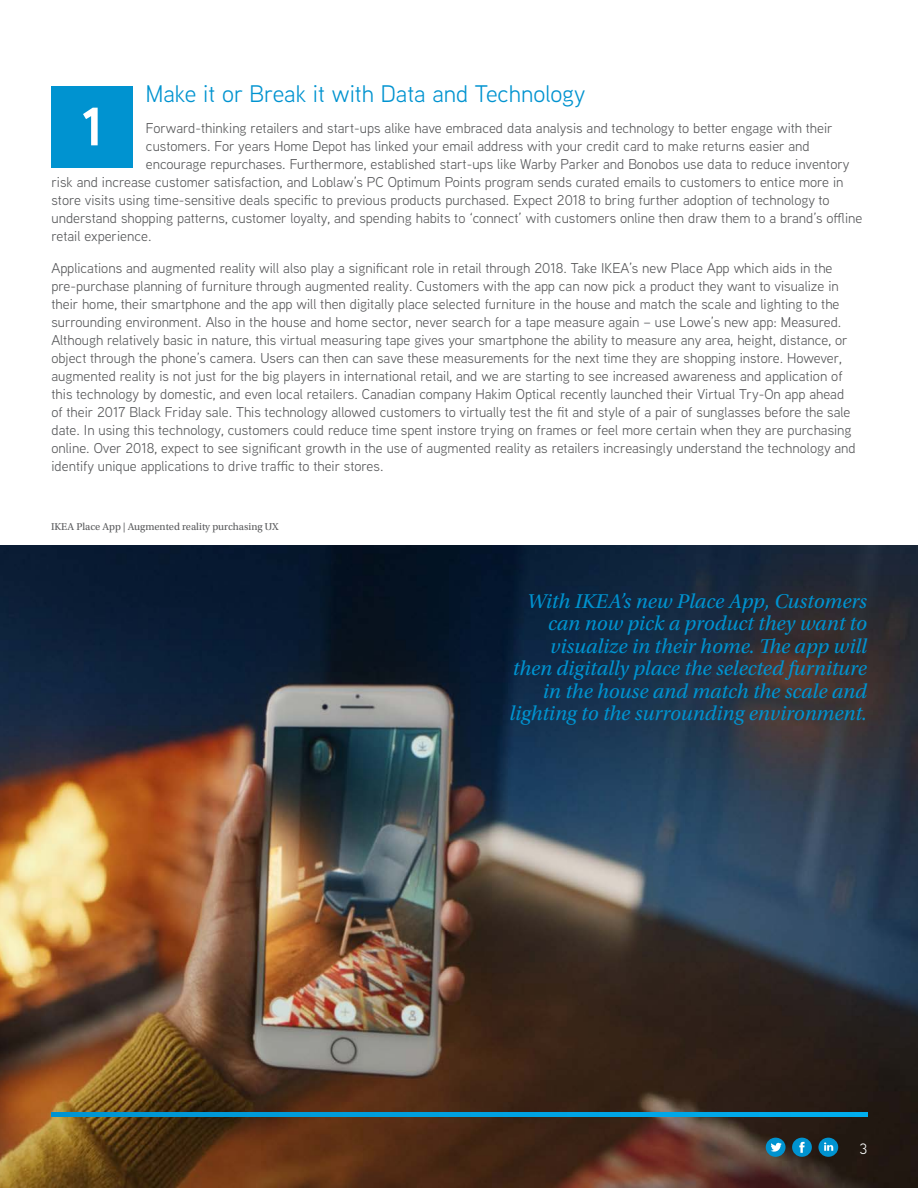
<style>
.page{position:relative;width:918px;height:1188px;background:#fff}
.page>*{position:absolute;margin:0;border:0;box-sizing:border-box;transform-origin:0 0}
.t1{font:700 54px "Aaux Next";color:#fff}
.Body{font:24px "Aaux Next";color:#0093d0}
.Pull_Quote{font:italic 21px/22.5px "Utopia Std";color:#0093d0;text-align:right}
.t2{font:15px "Aaux Next";color:#fff}
.Body-2{font:14.25px/18px "Aaux Next";color:#57585a}
.Caption_Chart_Image{font:10.5px "Utopia Std";color:#57585a}
</style>
<div class="page">
<img style="left:0;top:546px;width:918px;height:642px">
<svg style="left:51px;top:1113px;width:816px;height:3px;background:#00a0de"></svg>
<div style="left:792px;top:1138px;width:20px;height:19px;background:#0093d0;border-radius:50%"></div>
<svg style="left:799px;top:1142px;width:6px;height:11px"></svg>
<div style="left:818px;top:1138px;width:20px;height:19px;background:#0093d0;border-radius:50%"></div>
<svg style="left:824px;top:1142px;width:9px;height:9px"></svg>
<div style="left:766px;top:1138px;width:20px;height:19px;background:#0093d0;border-radius:50%"></div>
<svg style="left:771px;top:1143px;width:11px;height:9px"></svg>
<div style="left:52px;top:86px;width:81px;height:81px;background:#0093d0"></div>
<p class="Body" style="left:146px;top:77px;width:441px">Make it or Break it with Data and Technology</p>
<p class="Body-2" style="left:146px;top:119px;width:688px">Forward-thinking retailers and start-ups alike have embraced data analysis and technology to better engage with their</p>
<p class="Body-2" style="left:146px;top:137px;width:665px">customers. For years Home Depot has linked your email address with your credit card to make returns easier and</p>
<p class="Body-2" style="left:146px;top:155px;width:705px">encourage repurchases. Furthermore, established start-ups like Warby Parker and Bonobos use data to reduce inventory</p>
<p class="Body-2" style="left:51px;top:173px;width:794px">risk and increase customer satisfaction, and Loblaw’s PC Optimum Points program sends curated emails to customers to entice more in</p>
<p class="Body-2" style="left:51px;top:191px;width:780px">store visits using time-sensitive deals specific to previous products purchased. Expect 2018 to bring further adoption of technology to</p>
<p class="Body-2" style="left:51px;top:209px;width:812px">understand shopping patterns, customer loyalty, and spending habits to ‘connect’ with customers online then draw them to a brand’s offline</p>
<p class="Body-2" style="left:51px;top:227px;width:102px">retail experience.</p>
<p class="Body-2" style="left:51px;top:258px;width:806px">Applications and augmented reality will also play a significant role in retail through 2018. Take IKEA’s new Place App which aids in the pre-purchase planning of furniture through augmented reality. Customers with the app can now pick a product they want to visualize in their home, their smartphone and the app will then digitally place selected furniture in the house and match the scale and lighting to the surrounding environment. Also in the house and home sector, never search for a tape measure again – use Lowe’s new app: Measured.<br>Although relatively basic in nature, this virtual measuring tape gives your smartphone the ability to measure any area, height, distance, or object through the phone’s camera. Users can then can save these measurements for the next time they are shopping instore. However, augmented reality is not just for the big players in international retail, and we are starting to see increased awareness and application of this technology by domestic, and even local retailers. Canadian company Hakim Optical recently launched their Virtual Try-On app ahead of their 2017 Black Friday sale. This technology allowed customers to virtually test the fit and style of a pair of sunglasses before the sale date. In using this technology, customers could reduce time spent instore trying on frames or feel more certain when they are purchasing online. Over 2018, expect to see significant growth in the use of augmented reality as retailers increasingly understand the technology and identify unique applications to drive traffic to their stores.</p>
<p class="t1" style="left:82px;top:88px;width:23px">1</p>
<p class="Caption_Chart_Image" style="left:51px;top:521px;width:229px">IKEA Place App | Augmented reality purchasing UX</p>
<p class="Pull_Quote" style="left:509px;top:590px;width:359px">With IKEA’s new Place App, Customers can now pick a product they want to visualize in their home. The app will then digitally place the selected furniture in the house and match the scale and lighting to the surrounding environment.</p>
<p class="t2" style="left:860px;top:1139px;width:9px">3</p>
</div>
